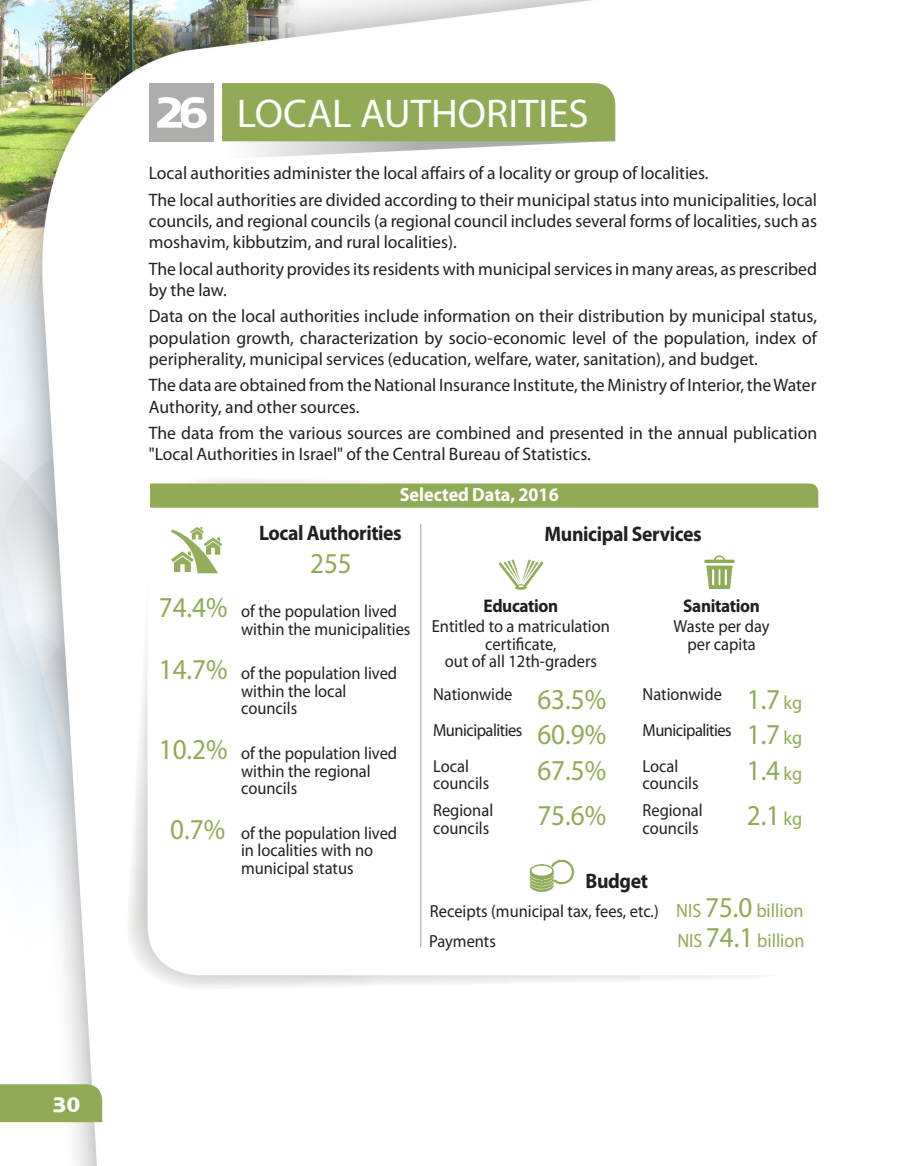
<style>
.page{position:relative;width:918px;height:1166px;background:#fff}
.page>*{position:absolute;margin:0;border:0;box-sizing:border-box;transform-origin:0 0}
.מספר_פרק{font:700 54.25px "Fb Oxford";color:#fff}
.שם_פרק{font:40.25px "Myriad Pro";color:#fff}
.t1{font:28.88px "Myriad Pro";color:#90aa55;scale:.94 1}
.t2{font:700 26.25px "Fb Oxford";color:#fff}
.כותרת_ENG{font:700 21px "Myriad Pro";letter-spacing:-.02em;color:#231f20;scale:.94 1}
.נתונים_נבחרים{font:700 19.25px "Myriad Pro";color:#fff;scale:.94 1}
.t3{font:19.25px "Myriad Pro";color:#90aa55;scale:.94 1}
.כותרת_ENG-2{font:700 18.38px "Myriad Pro";letter-spacing:-.02em;color:#231f20;scale:.94 1}
.שוטף_אוקסופרד_ENG{font:18.03px/21.3px "Myriad Pro";color:#231f20}
.t4{font:17.5px/17.5px "Myriad Pro";color:#231f20;scale:.94 1}
.t5{font:17.5px "Myriad Pro";letter-spacing:-.03em;color:#231f20;scale:.94 1}
.s1{font-size:28.88px;color:#90aa55}
.s2{font-size:19.25px}
.s3{font-size:19.25px;color:#90aa55}
.s4{font-size:28.88px}
</style>
<div class="page">
<img style="left:0;top:0;width:616px;height:1166px">
<div style="left:0;top:1084px;width:102px;height:38px;background:#90aa55"></div>
<svg style="left:126px;top:476px;width:693px;height:515px"></svg>
<div style="left:148px;top:483px;width:670px;height:492px;background:#fff;border-radius:50px"></div>
<hr style="left:420px;top:524px;width:1px;height:423px;background:#9fa0a4">
<svg style="left:150px;top:483px;width:668px;height:25px;background:#93ac5a"></svg>
<svg style="left:222px;top:83px;width:393px;height:76px;background:#a4b877"></svg>
<div style="left:149px;top:83px;width:64px;height:58px;background:#acaeab"></div>
<img style="left:171px;top:526px;width:51px;height:48px">
<img style="left:529px;top:859px;width:46px;height:33px">
<img style="left:498px;top:559px;width:46px;height:31px">
<img style="left:704px;top:555px;width:31px;height:34px">
<h3 class="t2" style="left:52px;top:1094px;width:30px">30</h3>
<h1 class="מספר_פרק" style="left:155px;top:90px;width:55px">26</h1>
<h1 class="שם_פרק" style="left:237px;top:89px;width:353px">LOCAL AUTHORITIES</h1>
<p class="שוטף_אוקסופרד_ENG" style="left:149px;top:162px;width:561px">Local authorities administer the local affairs of a locality or group of localities.</p>
<p class="שוטף_אוקסופרד_ENG" style="left:149px;top:189px;width:670px;text-align:justify">The local authorities are divided according to their municipal status into municipalities, local councils, and regional councils (a regional council includes several forms of localities, such as moshavim, kibbutzim, and rural localities).</p>
<p class="שוטף_אוקסופרד_ENG" style="left:149px;top:258px;width:670px">The local authority provides its residents with municipal services in many areas, as prescribed by the law.</p>
<p class="שוטף_אוקסופרד_ENG" style="left:149px;top:305px;width:670px;text-align:justify">Data on the local authorities include information on their distribution by municipal status, population growth, characterization by socio-economic level of the population, index of peripherality, municipal services (education, welfare, water, sanitation), and budget.</p>
<p class="שוטף_אוקסופרד_ENG" style="left:149px;top:374px;width:669px">The data are obtained from the National Insurance Institute, the Ministry of Interior, the Water<br>Authority, and other sources.</p>
<p class="שוטף_אוקסופרד_ENG" style="left:149px;top:422px;width:670px">The data from the various sources are combined and presented in the annual publication "Local Authorities in Israel" of the Central Bureau of Statistics.</p>
<h2 class="נתונים_נבחרים" style="left:400px;top:482px;width:171px">Selected Data, 2016</h2>
<p class="כותרת_ENG" style="left:259px;top:520px;width:153px">Local Authorities</p>
<p class="t1" style="left:310px;top:545px;width:46px">255</p>
<p class="t4" style="left:241px;top:602px;width:182px;text-indent:-82px"><span class="s1">74.4%</span> of the population lived within the municipalities</p>
<p class="t4" style="left:241px;top:664px;width:168px;text-indent:-82px"><span class="s1">14.7%</span> of the population lived within the local councils</p>
<p class="t4" style="left:241px;top:744px;width:168px;text-indent:-82px"><span class="s1">10.2%</span> of the population lived within the regional councils</p>
<p class="t4" style="left:241px;top:824px;width:168px;text-indent:-71px"><span class="s1">0.7%</span> of the population lived in localities with no municipal status</p>
<p class="כותרת_ENG" style="left:544px;top:520px;width:169px">Municipal Services</p>
<p class="כותרת_ENG-2" style="left:483px;top:594px;width:81px">Education</p>
<p class="t4" style="left:432px;top:617px;width:191px;text-align:center">Entitled to a matriculation certificate,<br>out of all 12th-graders</p>
<p class="t4" style="left:433px;top:685px;width:86px">Nationwide</p>
<p class="t1" style="left:537px;top:681px;width:75px">63.5%</p>
<p class="t5" style="left:433px;top:719px;width:96px">Municipalities</p>
<p class="t1" style="left:537px;top:717px;width:75px">60.9%</p>
<p class="t4" style="left:433px;top:757px;width:40px">Local</p>
<p class="t4" style="left:433px;top:774px;width:61px">councils</p>
<p class="t1" style="left:537px;top:752px;width:75px">67.5%</p>
<p class="כותרת_ENG-2" style="left:683px;top:594px;width:83px">Sanitation</p>
<p class="t4" style="left:673px;top:617px;width:104px;text-align:center">Waste per day per capita</p>
<p class="t4" style="left:642px;top:685px;width:86px">Nationwide</p>
<p class="t1" style="left:747px;top:681px;width:60px">1.7 <span class="s2">kg</span></p>
<p class="t5" style="left:642px;top:719px;width:96px">Municipalities</p>
<p class="t1" style="left:747px;top:717px;width:60px">1.7 <span class="s2">kg</span></p>
<p class="t4" style="left:642px;top:757px;width:40px">Local</p>
<p class="t4" style="left:642px;top:774px;width:61px">councils</p>
<p class="t1" style="left:747px;top:752px;width:60px">1.4 <span class="s2">kg</span></p>
<p class="t4" style="left:433px;top:801px;width:65px">Regional</p>
<p class="t4" style="left:433px;top:819px;width:61px">councils</p>
<p class="t1" style="left:537px;top:797px;width:75px">75.6%</p>
<p class="t4" style="left:642px;top:801px;width:65px">Regional</p>
<p class="t4" style="left:642px;top:819px;width:61px">councils</p>
<p class="t1" style="left:747px;top:797px;width:60px">2.1 <span class="s2">kg</span></p>
<p class="כותרת_ENG" style="left:585px;top:867px;width:68px">Budget</p>
<p class="t4" style="left:430px;top:902px;width:399px">Receipts (municipal tax, fees, etc.) <span class="s3">NIS</span> <span class="s1">75.0</span> <span class="s3">billion</span></p>
<p class="t4" style="left:429px;top:932px;width:73px">Payments</p>
<p class="t3" style="left:677px;top:929px;width:137px">NIS <span class="s4">74.1</span> billion</p>
</div>
